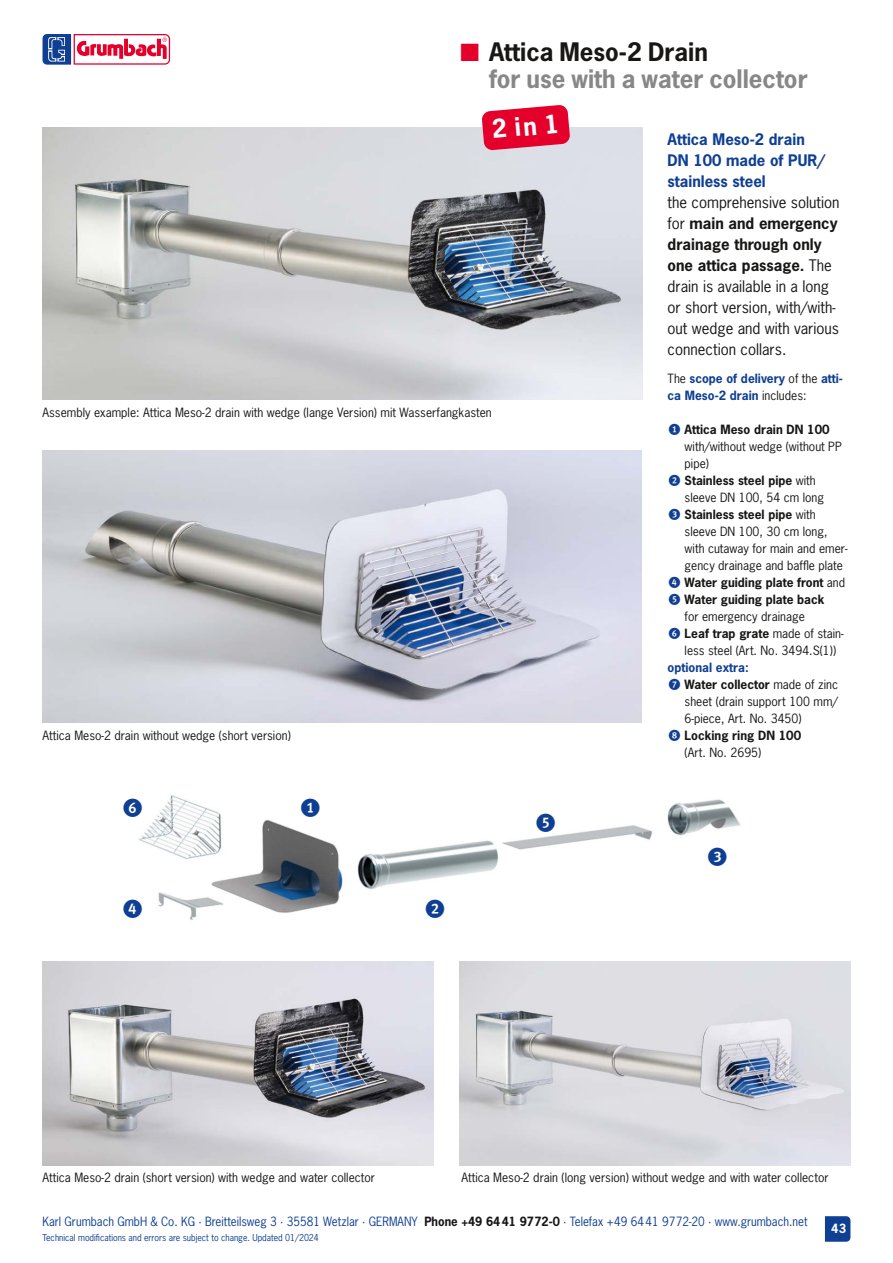
<style>
.page{position:relative;width:893px;height:1263px;background:#fff}
.page>*{position:absolute;margin:0;border:0;box-sizing:border-box;transform-origin:0 0}
.t1{font:27px "My Dingbests";color:#0f3f93}
.t2{font:700 24px "News Gothic Std";color:#868786}
.t3{font:700 24px "News Gothic Std";color:#181716}
.t4{font:700 24px "News Gothic Std";color:#fff}
.t5{font:15px/21px "News Gothic Std";color:#181716}
.t6{font:700 15px/21px "News Gothic Std";color:#0f3f93}
.t7{font:12px "News Gothic Std";color:#181716}
.t8{font:700 12px "News Gothic Std";color:#181716}
.t9{font:12px "News Gothic Std";color:#0f3f93;scale:.96 1}
.t10{font:700 12px/17px "News Gothic Std";color:#0f3f93}
.t11{font:700 12px "News Gothic Std";color:#fff}
.t12{font:9px "News Gothic Std";color:#0f3f93;scale:.96 1}
.s1{font-weight:700}
.s2{font-weight:400;color:#181716}
.s3{font-family:"My Dingbests";font-weight:400;font-size:16.5px;color:#0f3f93}
.s4{font-weight:400}
.s5{font-weight:700;color:#181716}
</style>
<div class="page">
<img style="left:138px;top:795px;width:603px;height:125px">
<svg style="left:43px;top:34px;width:127px;height:31px"></svg>
<svg style="left:825px;top:1216px;width:25px;height:26px"></svg>
<img style="left:43px;top:128px;width:599px;height:272px">
<svg style="left:482px;top:105px;width:88px;height:45px;background:#e5274c"></svg>
<img style="left:43px;top:451px;width:599px;height:272px">
<img style="left:43px;top:961px;width:391px;height:204px">
<img style="left:459px;top:961px;width:391px;height:204px">
<h2 class="t3" style="left:489px;top:36px;width:220px">Attica Meso-2 Drain</h2>
<h2 class="t2" style="left:489px;top:63px;width:320px">for use with a water collector</h2>
<h2 class="t4" style="left:491px;top:113px;width:69px;rotate:-5deg">2in1</h2>
<p class="t7" style="left:43px;top:404px;width:451px">Assembly example: Attica Meso-2 drain with wedge (lange Version) mit Wasserfangkasten</p>
<p class="t7" style="left:43px;top:728px;width:250px">Attica Meso-2 drain without wedge (short version)</p>
<h1 class="t1" style="left:121px;top:793px;width:22px">6</h1>
<h1 class="t1" style="left:299px;top:793px;width:22px">1</h1>
<h1 class="t1" style="left:121px;top:894px;width:22px">4</h1>
<h1 class="t1" style="left:423px;top:894px;width:22px">2</h1>
<h1 class="t1" style="left:534px;top:808px;width:22px">5</h1>
<p class="t6" style="left:668px;top:128px;width:159px">Attica Meso-2 drain<br>DN 100 made of PUR/ stainless steel</p>
<p class="t5" style="left:668px;top:191px;width:173px">the comprehensive solution for <span class="s1">main and emergency drainage through only one attica passage.</span> The drain is available in a long or short version, with/with&shy;out wedge and with various connection collars.</p>
<p class="t10" style="left:668px;top:369px;width:177px"><span class="s2">The</span> scope of delivery <span class="s2">of the</span> atti&shy;ca Meso-2 drain <span class="s2">includes:</span></p>
<p class="t8" style="left:668px;top:421px;width:163px"><span class="s3">1</span> Attica Meso drain DN 100</p>
<p class="t7" style="left:685px;top:438px;width:159px">with/without wedge (without PP</p>
<p class="t7" style="left:685px;top:455px;width:26px">pipe)</p>
<p class="t8" style="left:668px;top:472px;width:150px"><span class="s3">2</span> Stainless steel pipe <span class="s4">with</span></p>
<p class="t7" style="left:685px;top:489px;width:141px">sleeve DN 100, 54 cm long</p>
<p class="t8" style="left:668px;top:506px;width:150px"><span class="s3">3</span> Stainless steel pipe <span class="s4">with</span></p>
<p class="t7" style="left:685px;top:524px;width:144px">sleeve DN 100, 30 cm long,</p>
<p class="t7" style="left:685px;top:541px;width:164px">with cutaway for main and emer-</p>
<p class="t7" style="left:685px;top:558px;width:160px">gency drainage and baffle plate</p>
<p class="t8" style="left:668px;top:574px;width:179px"><span class="s3">4</span> Water guiding plate front <span class="s4">and</span></p>
<p class="t8" style="left:668px;top:591px;width:158px"><span class="s3">5</span> Water guiding plate back</p>
<p class="t7" style="left:685px;top:609px;width:122px">for emergency drainage</p>
<p class="t8" style="left:668px;top:625px;width:177px"><span class="s3">6</span> Leaf trap grate <span class="s4">made of stain-</span></p>
<p class="t7" style="left:685px;top:643px;width:153px">less steel (Art. No. 3494.S(1))</p>
<p class="t10" style="left:668px;top:659px;width:83px">optional extra:</p>
<p class="t8" style="left:668px;top:676px;width:172px"><span class="s3">7</span> Water collector <span class="s4">made of zinc</span></p>
<p class="t7" style="left:685px;top:694px;width:155px">sheet (drain support 100 mm/</p>
<p class="t7" style="left:685px;top:711px;width:118px">6-piece, Art. No. 3450)</p>
<p class="t8" style="left:668px;top:727px;width:135px"><span class="s3">8</span> Locking ring DN 100</p>
<p class="t7" style="left:685px;top:745px;width:78px">(Art. No. 2695)</p>
<h1 class="t1" style="left:706px;top:842px;width:22px">3</h1>
<p class="t7" style="left:43px;top:1170px;width:334px">Attica Meso-2 drain (short version) with wedge and water collector</p>
<p class="t7" style="left:461px;top:1170px;width:369px">Attica Meso-2 drain (long version) without wedge and with water collector</p>
<p class="t9" style="left:43px;top:1213px;width:798px">Karl Grumbach GmbH &amp; Co. KG · Breitteilsweg 3 · 35581 Wetzlar · GERMANY <span class="s5">Phone +49 6441 9772-0</span> · Telefax +49 6441 9772-20 · www.grumbach.net</p>
<p class="t12" style="left:43px;top:1232px;width:289px">Technical modifications and errors are subject to change. Updated 01/2024</p>
<p class="t11" style="left:831px;top:1221px;width:16px">43</p>
</div>
